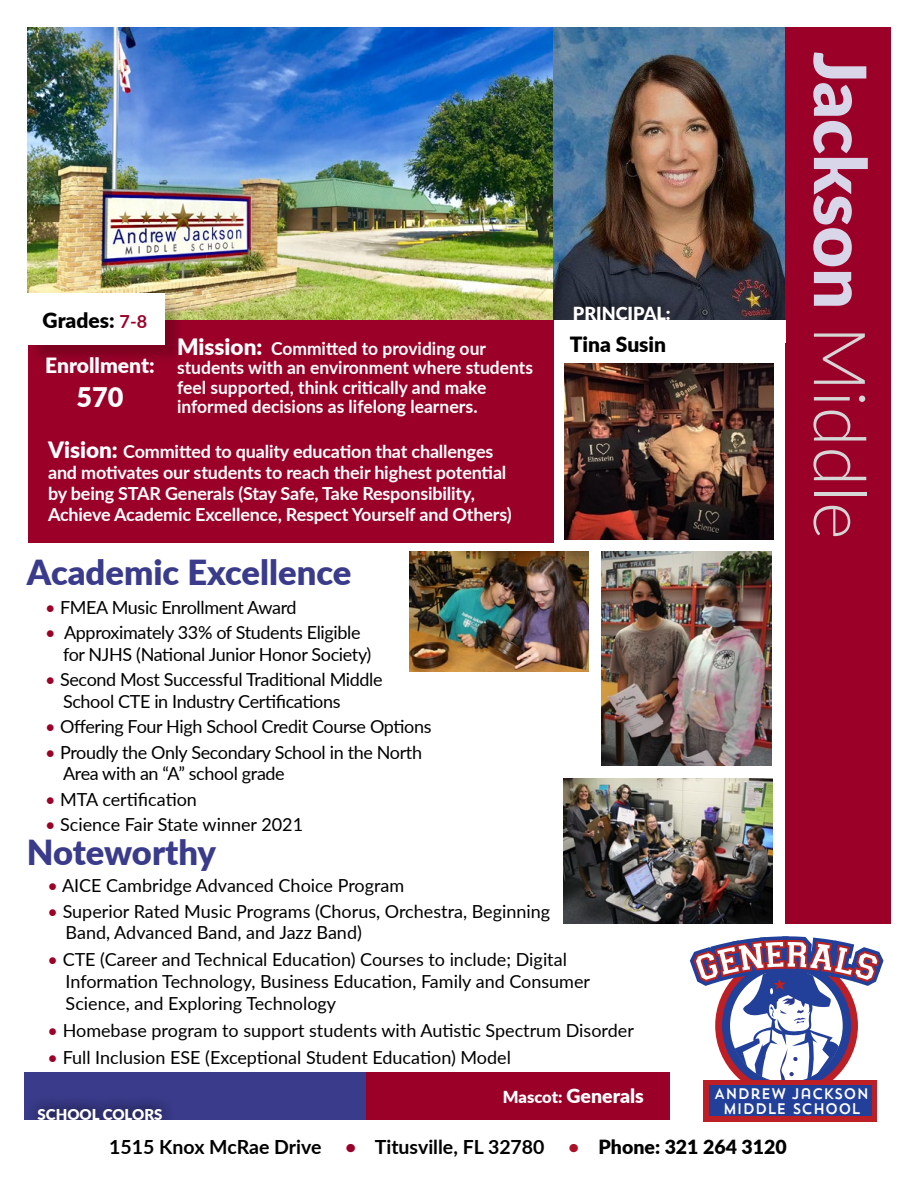
<style>
.page{position:relative;width:918px;height:1188px;background:#fff}
.page>*{position:absolute;margin:0;border:0;box-sizing:border-box;transform-origin:0 0}
.t1{font:900 72px "Lato";color:#d9d6e9}
.t2{font:900 34.5px "Lato";color:#3a3b8b}
.t3{font:900 27px "Lato";color:#fff}
.t4{font:900 21px "Lato";color:#000}
.t5{font:900 21px "Lato";color:#fff}
.t6{font:700 19.5px "Lato";color:#000}
.t7{font:900 19.5px "Lato";color:#fff}
.t8{font:18px/21.6px "Lato";letter-spacing:-.005em;color:#000}
.t9{font:700 18px/19.5px "Lato";letter-spacing:-.01em;color:#fff}
.t10{font:900 18px "Lato";color:#fff}
.t11{font:15.15px/15.1px "Trend HM Sans One";color:#fff;text-align:center;scale:.92 1}
.t12{font:900 15px "Lato";color:#fff}
.s1{font-weight:700;font-size:18px;color:#9b0029}
.s2{font-weight:900;font-size:22.5px}
.s3{color:#9b0029}
.s4{font-weight:300;color:#d6d6d6}
.s5{font-size:16.5px}
.s6{color:#a9132a}
.s7{font-weight:900}
</style>
<div class="page">
<div style="left:28px;top:318px;width:526px;height:224px;background:#9b0029"></div>
<img style="left:27px;top:27px;width:757px;height:293px">
<div style="left:29px;top:295px;width:154px;height:69px;background:#000;opacity:.2"></div>
<div style="left:785px;top:27px;width:106px;height:897px;background:#9b0029"></div>
<div style="left:560px;top:292px;width:123px;height:42px;background:#000;opacity:.91"></div>
<div style="left:16px;top:293px;width:148px;height:52px;background:#fff"></div>
<div style="left:24px;top:1072px;width:350px;height:48px;background:#3a3b8b"></div>
<div style="left:555px;top:320px;width:230px;height:22px;background:#fff"></div>
<div style="left:366px;top:1072px;width:304px;height:48px;background:#9b0029"></div>
<div style="left:24px;top:1095px;width:152px;height:40px;background:#000;opacity:.91"></div>
<div style="left:24px;top:1120px;width:425px;height:36px;background:#fff"></div>
<div style="left:704px;top:1080px;width:173px;height:42px;background:#bc1f26"></div>
<div style="left:709px;top:1086px;width:163px;height:30px;background:#224099"></div>
<svg style="left:690px;top:936px;width:194px;height:146px"></svg>
<img style="left:565px;top:364px;width:208px;height:175px">
<img style="left:602px;top:551px;width:170px;height:214px">
<img style="left:563px;top:778px;width:209px;height:146px">
<img style="left:409px;top:551px;width:179px;height:121px">
<p class="t4" style="left:43px;top:304px;width:106px">Grades: <span class="s1">7-8</span></p>
<p class="t5" style="left:45px;top:349px;width:111px">Enrollment:</p>
<h3 class="t3" style="left:77px;top:377px;width:48px">570</h3>
<p class="t9" style="left:177px;top:338px;width:357px"><span class="s2">Mission:</span> Committed to providing our students with an environment where students feel supported, think critically and make informed decisions as lifelong learners.</p>
<p class="t9" style="left:48px;top:440px;width:465px;line-height:21px"><span class="s2">Vision:</span> Committed to quality education that challenges and motivates our students to reach their highest potential by being STAR Generals (Stay Safe, Take Responsibility, Achieve Academic Excellence, Respect Yourself and Others)</p>
<h2 class="t2" style="left:27px;top:547px;width:326px">Academic Excellence</h2>
<p class="t8" style="left:45px;top:595px;width:253px"><span class="s3">•</span> FMEA Music Enrollment Award</p>
<p class="t8" style="left:63px;top:621px;width:310px;text-indent:-18px"><span class="s3">•</span> Approximately 33% of Students Eligible for NJHS (National Junior Honor Society)</p>
<p class="t8" style="left:63px;top:668px;width:321px;text-indent:-18px"><span class="s3">•</span> Second Most Successful Traditional Middle<br>School CTE in Industry Certifications</p>
<p class="t8" style="left:45px;top:715px;width:388px"><span class="s3">•</span> Offering Four High School Credit Course Options</p>
<p class="t8" style="left:63px;top:741px;width:361px;text-indent:-18px"><span class="s3">•</span> Proudly the Only Secondary School in the North<br>Area with an “A” school grade</p>
<p class="t8" style="left:45px;top:788px;width:153px"><span class="s3">•</span> MTA certification</p>
<p class="t8" style="left:45px;top:813px;width:260px"><span class="s3">•</span> Science Fair State winner 2021</p>
<h2 class="t2" style="left:27px;top:826px;width:191px">Noteworthy</h2>
<p class="t10" style="left:573px;top:300px;width:99px">PRINCIPAL:</p>
<p class="t4" style="left:570px;top:329px;width:98px">Tina Susin</p>
<p class="t8" style="left:48px;top:874px;width:358px"><span class="s3">•</span> AICE Cambridge Advanced Choice Program</p>
<p class="t8" style="left:66px;top:900px;width:486px;text-indent:-18px"><span class="s3">•</span> Superior Rated Music Programs (Chorus, Orchestra, Beginning<br>Band, Advanced Band, and Jazz Band)</p>
<p class="t8" style="left:66px;top:948px;width:526px;text-indent:-18px"><span class="s3">•</span> CTE (Career and Technical Education) Courses to include; Digital<br>Information Technology, Business Education, Family and Consumer<br>Science, and Exploring Technology</p>
<p class="t8" style="left:48px;top:1018px;width:588px"><span class="s3">•</span> Homebase program to support students with Autistic Spectrum Disorder</p>
<p class="t8" style="left:48px;top:1045px;width:465px"><span class="s3">•</span> Full Inclusion ESE (Exceptional Student Education) Model</p>
<h1 class="t1" style="left:894px;top:52px;width:489px;rotate:90deg">Jackson <span class="s4">Middle</span></h1>
<p class="t11" style="left:714px;top:1086px;width:170px">ANDREW JACKSON<br>MIDDLE SCHOOL</p>
<p class="t7" style="left:503px;top:1082px;width:142px"><span class="s5">Mascot:</span> Generals</p>
<p class="t12" style="left:38px;top:1103px;width:126px">SCHOOL COLORS</p>
<p class="t6" style="left:109px;top:1133px;width:679px">1515 Knox McRae Drive <span class="s3">•</span> Titusville, FL 32780 <span class="s6">•</span> <span class="s7">Phone: 321 264 3120</span></p>
</div>
